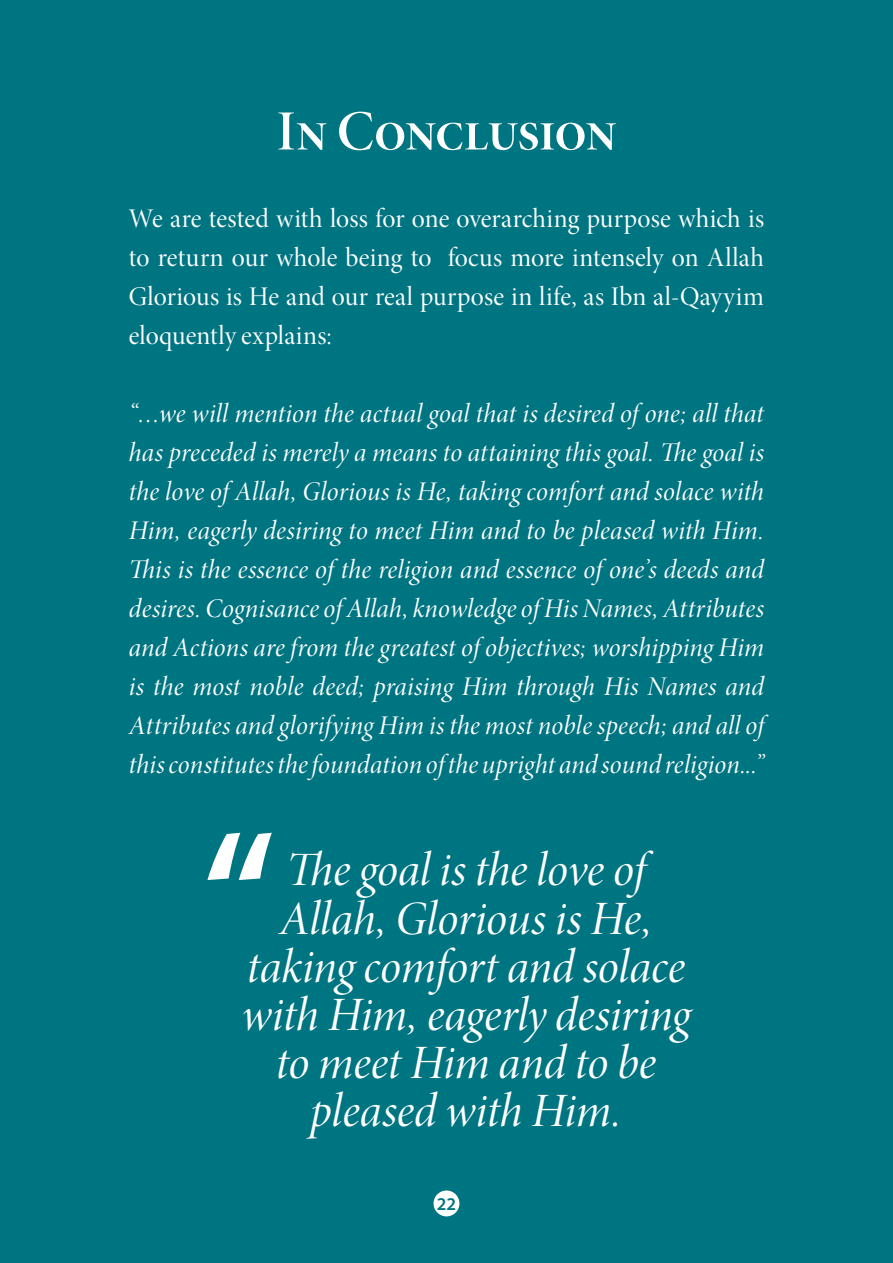
<style>
.page{position:relative;width:893px;height:1263px;background:#007582}
.page>*{position:absolute;margin:0;border:0;box-sizing:border-box;transform-origin:0 0}
.t1{font:600 180px "Myriad Pro";color:#fff}
.t2{font:57px "Minion Pro Semibold Disp";letter-spacing:-.015em;color:#fff}
.t3{font:48px/48px "Minion Pro It Disp";letter-spacing:-.005em;color:#fff;text-align:center}
.t4{font:27px/39px "Minion Pro It Disp";letter-spacing:.005em;color:#fff;text-align:justify}
.t5{font:27px/39px "Minion Pro Disp";letter-spacing:.005em;color:#fff;text-align:justify}
.t6{font:600 18px "Myriad Pro";color:#007582}
</style>
<div class="page">
<div style="left:434px;top:1190px;width:25px;height:26px;background:#fff;border-radius:50%"></div>
<h2 class="t2" style="left:277px;top:95px;width:341px">In Conclusion</h2>
<p class="t5" style="left:129px;top:200px;width:637px">We are tested with loss for one overarching purpose which is to return our whole being to focus more intensely on Allah Glorious is He and our real purpose in life, as Ibn al-Qayyim eloquently explains:</p>
<p class="t4" style="left:129px;top:395px;width:637px">“…we will mention the actual goal that is desired of one; all that has preceded is merely a means to attaining this goal. The goal is the love of Allah, Glorious is He, taking comfort and solace with Him, eagerly desiring to meet Him and to be pleased with Him.<br>This is the essence of the religion and essence of one’s deeds and desires. Cognisance of Allah, knowledge of His Names, Attributes and Actions are from the greatest of objectives; worshipping Him is the most noble deed; praising Him through His Names and Attributes and glorifying Him is the most noble speech; and all of this constitutes the foundation of the upright and sound religion...”</p>
<h1 class="t1" style="left:202px;top:781px;width:75px">“</h1>
<h3 class="t3" style="left:241px;top:847px;width:451px">The goal is the love of<br>Allah, Glorious is He, taking comfort and solace with Him, eagerly desiring to meet Him and to be pleased with Him.</h3>
<p class="t6" style="left:437px;top:1193px;width:21px">22</p>
</div>
